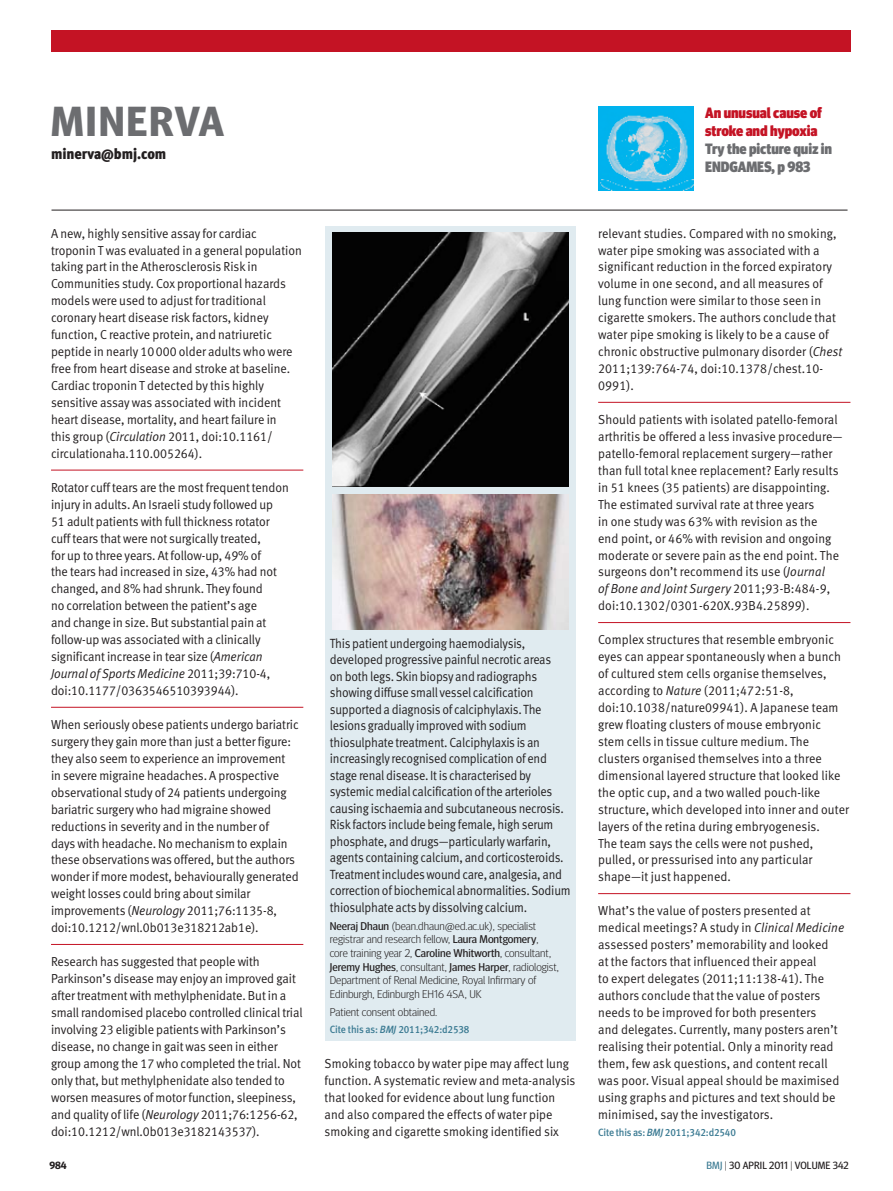
<style>
.page{position:relative;width:893px;height:1191px;background:#fff}
.page>*{position:absolute;margin:0;border:0;box-sizing:border-box;transform-origin:0 0}
.t1{font:700 42px "Meta Headline OT";letter-spacing:.04em;color:#6c6d70}
.section_blurb{font:900 15px/18px "Meta Headline OT";letter-spacing:-.005em;color:#c41324;scale:.95 1}
.section_blurb-2{font:900 15px/18px "Meta Headline OT";letter-spacing:-.005em;color:#6c6d70;scale:.95 1}
.t2{font:15px "Meta Black LF";letter-spacing:-.005em;color:#231f20;scale:.95 1}
.citation{font:13.35px/16.5px "Meta Pro Normal";letter-spacing:-.02em;color:#231f20;scale:.91 1}
.sans_text__minerva{font:13.05px/17px "Meta Normal LF";color:#231f20;scale:.95 1}
.letters_minervaauth{font:300 11.25px/13.5px "Meta Headline OT";color:#231f20}
.citation-2{font:10.5px "Meta Medium LF";letter-spacing:-.015em;color:#3c7b93;scale:.95 1}
.letters_minervaauth-2{font:10.5px "Meta Medium LF";letter-spacing:-.015em;color:#3c7b93;scale:.95 1}
.t3{font:10.5px "Meta Headline OT";letter-spacing:.01em;color:#231f20}
.t4{font:700 10.5px "Meta Headline OT";color:#231f20}
.s1{font-style:italic}
.s2{font-weight:400}
.s3{color:#3c7b93}
.s4{font-weight:300}
</style>
<div class="page">
<hr style="left:52px;top:210px;width:795px;height:1px;background:#231f20">
<img style="left:598px;top:106px;width:96px;height:84px">
<div style="left:51px;top:30px;width:799px;height:21px;background:#c41324"></div>
<hr style="left:51px;top:470px;width:252px;height:1px;background:#c41324">
<hr style="left:51px;top:707px;width:252px;height:1px;background:#c41324">
<hr style="left:51px;top:944px;width:252px;height:1px;background:#c41324">
<hr style="left:598px;top:402px;width:252px;height:1px;background:#c41324">
<hr style="left:598px;top:622px;width:252px;height:1px;background:#c41324">
<hr style="left:598px;top:893px;width:252px;height:1px;background:#c41324">
<div style="left:325px;top:226px;width:250px;height:814px;background:#e0ebf0"></div>
<img style="left:333px;top:495px;width:236px;height:134px">
<img style="left:333px;top:232px;width:236px;height:255px">
<p class="t1" style="left:51px;top:96px;width:174px">MINERVA</p>
<p class="t2" style="left:51px;top:145px;width:123px">minerva@bmj.com</p>
<p class="sans_text__minerva" style="left:51px;top:224px;width:266px">A new, highly sensitive assay for cardiac troponin T was evaluated in a general population taking part in the Atherosclerosis Risk in Communities study. Cox proportional hazards models were used to adjust for traditional coronary heart disease risk factors, kidney function, C reactive protein, and natriuretic peptide in nearly 10000 older adults who were free from heart disease and stroke at baseline.<br>Cardiac troponin T detected by this highly sensitive assay was associated with incident heart disease, mortality, and heart failure in<br>this group (<span class="s1">Circulation</span> 2011, doi:10.1161/ circulationaha.110.005264).</p>
<p class="sans_text__minerva" style="left:51px;top:478px;width:252px">Rotator cuff tears are the most frequent tendon injury in adults. An Israeli study followed up 51 adult patients with full thickness rotator cuff tears that were not surgically treated,<br>for up to three years. At follow-up, 49% of<br>the tears had increased in size, 43% had not changed, and 8% had shrunk. They found<br>no correlation between the patient’s age<br>and change in size. But substantial pain at follow-up was associated with a clinically significant increase in tear size (<span class="s1">American Journal of Sports Medicine</span> 2011;39:710-4, doi:10.1177/0363546510393944).</p>
<p class="sans_text__minerva" style="left:51px;top:715px;width:262px">When seriously obese patients undergo bariatric surgery they gain more than just a better figure: they also seem to experience an improvement<br>in severe migraine headaches. A prospective observational study of 24 patients undergoing bariatric surgery who had migraine showed reductions in severity and in the number of<br>days with headache. No mechanism to explain these observations was offered, but the authors wonder if more modest, behaviourally generated weight losses could bring about similar improvements (<span class="s1">Neurology</span> 2011;76:1135-8, doi:10.1212/wnl.0b013e318212ab1e).</p>
<p class="sans_text__minerva" style="left:51px;top:953px;width:266px">Research has suggested that people with Parkinson’s disease may enjoy an improved gait after treatment with methylphenidate. But in a small randomised placebo controlled clinical trial involving 23 eligible patients with Parkinson’s disease, no change in gait was seen in either group among the 17 who completed the trial. Not only that, but methylphenidate also tended to worsen measures of motor function, sleepiness, and quality of life (<span class="s1">Neurology</span> 2011;76:1256-62, doi:10.1212/wnl.0b013e3182143537).</p>
<p class="citation" style="left:330px;top:634px;width:266px">This patient undergoing haemodialysis, developed progressive painful necrotic areas<br>on both legs. Skin biopsy and radiographs showing diffuse small vessel calcification supported a diagnosis of calciphylaxis. The lesions gradually improved with sodium thiosulphate treatment. Calciphylaxis is an increasingly recognised complication of end stage renal disease. It is characterised by systemic medial calcification of the arterioles causing ischaemia and subcutaneous necrosis.<br>Risk factors include being female, high serum phosphate, and drugs—particularly warfarin, agents containing calcium, and corticosteroids.<br>Treatment includes wound care, analgesia, and correction of biochemical abnormalities. Sodium thiosulphate acts by dissolving calcium.</p>
<p class="letters_minervaauth" style="left:330px;top:919px;width:231px"><span class="s2">Neeraj Dhaun</span> (bean.dhaun@ed.ac.uk), specialist registrar and research fellow, <span class="s2">Laura Montgomery</span>, core training year 2, <span class="s2">Caroline Whitworth</span>, consultant, <span class="s2">Jeremy Hughes</span>, consultant, <span class="s2">James Harper</span>, radiologist, Department of Renal Medicine, Royal Infirmary of Edinburgh, Edinburgh EH16 4SA, UK</p>
<p class="letters_minervaauth" style="left:330px;top:1004px;width:109px">Patient consent obtained.</p>
<p class="letters_minervaauth-2" style="left:330px;top:1023px;width:148px">Cite this as: <span class="s1">BMJ</span> 2011;342:d2538</p>
<p class="sans_text__minerva" style="left:325px;top:1054px;width:266px">Smoking tobacco by water pipe may affect lung function. A systematic review and meta-analysis that looked for evidence about lung function and also compared the effects of water pipe smoking and cigarette smoking identified six</p>
<p class="section_blurb" style="left:705px;top:103px;width:124px">An unusual cause of stroke and hypoxia</p>
<p class="section_blurb-2" style="left:705px;top:139px;width:135px">Try the picture quiz in<br>ENDGAMES, p 983</p>
<p class="sans_text__minerva" style="left:598px;top:224px;width:258px">relevant studies. Compared with no smoking, water pipe smoking was associated with a significant reduction in the forced expiratory volume in one second, and all measures of lung function were similar to those seen in cigarette smokers. The authors conclude that water pipe smoking is likely to be a cause of chronic obstructive pulmonary disorder (<span class="s1">Chest </span>2011;139:764-74, doi:10.1378/chest.10- 0991).</p>
<p class="sans_text__minerva" style="left:598px;top:411px;width:259px">Should patients with isolated patello-femoral arthritis be offered a less invasive procedure— patello-femoral replacement surgery—rather than full total knee replacement? Early results in 51 knees (35 patients) are disappointing.<br>The estimated survival rate at three years<br>in one study was 63% with revision as the<br>end point, or 46% with revision and ongoing moderate or severe pain as the end point. The surgeons don’t recommend its use (<span class="s1">Journal<br>of Bone and Joint Surgery</span> 2011;93-B:484-9, doi:10.1302/0301-620X.93B4.25899).</p>
<p class="sans_text__minerva" style="left:598px;top:631px;width:266px">Complex structures that resemble embryonic eyes can appear spontaneously when a bunch of cultured stem cells organise themselves, according to <span class="s1">Nature</span> (2011;472:51-8, doi:10.1038/nature09941). A Japanese team grew floating clusters of mouse embryonic stem cells in tissue culture medium. The clusters organised themselves into a three dimensional layered structure that looked like the optic cup, and a two walled pouch-like structure, which developed into inner and outer layers of the retina during embryogenesis.<br>The team says the cells were not pushed, pulled, or pressurised into any particular shape—it just happened.</p>
<p class="sans_text__minerva" style="left:598px;top:902px;width:261px">What’s the value of posters presented at medical meetings? A study in <span class="s1">Clinical Medicine </span>assessed posters’ memorability and looked<br>at the factors that influenced their appeal<br>to expert delegates (2011;11:138-41). The authors conclude that the value of posters needs to be improved for both presenters<br>and delegates. Currently, many posters aren’t realising their potential. Only a minority read them, few ask questions, and content recall was poor. Visual appeal should be maximised using graphs and pictures and text should be minimised, say the investigators.</p>
<p class="citation-2" style="left:598px;top:1125px;width:147px">Cite this as: <span class="s1">BMJ</span> 2011;342:d2540</p>
<p class="t4" style="left:49px;top:1159px;width:19px">984</p>
<p class="t3" style="left:706px;top:1159px;width:144px"><span class="s3">BMJ</span> <span class="s4">|</span> 30 APRIL 2011 <span class="s4">|</span> VOLUME 342</p>
</div>
